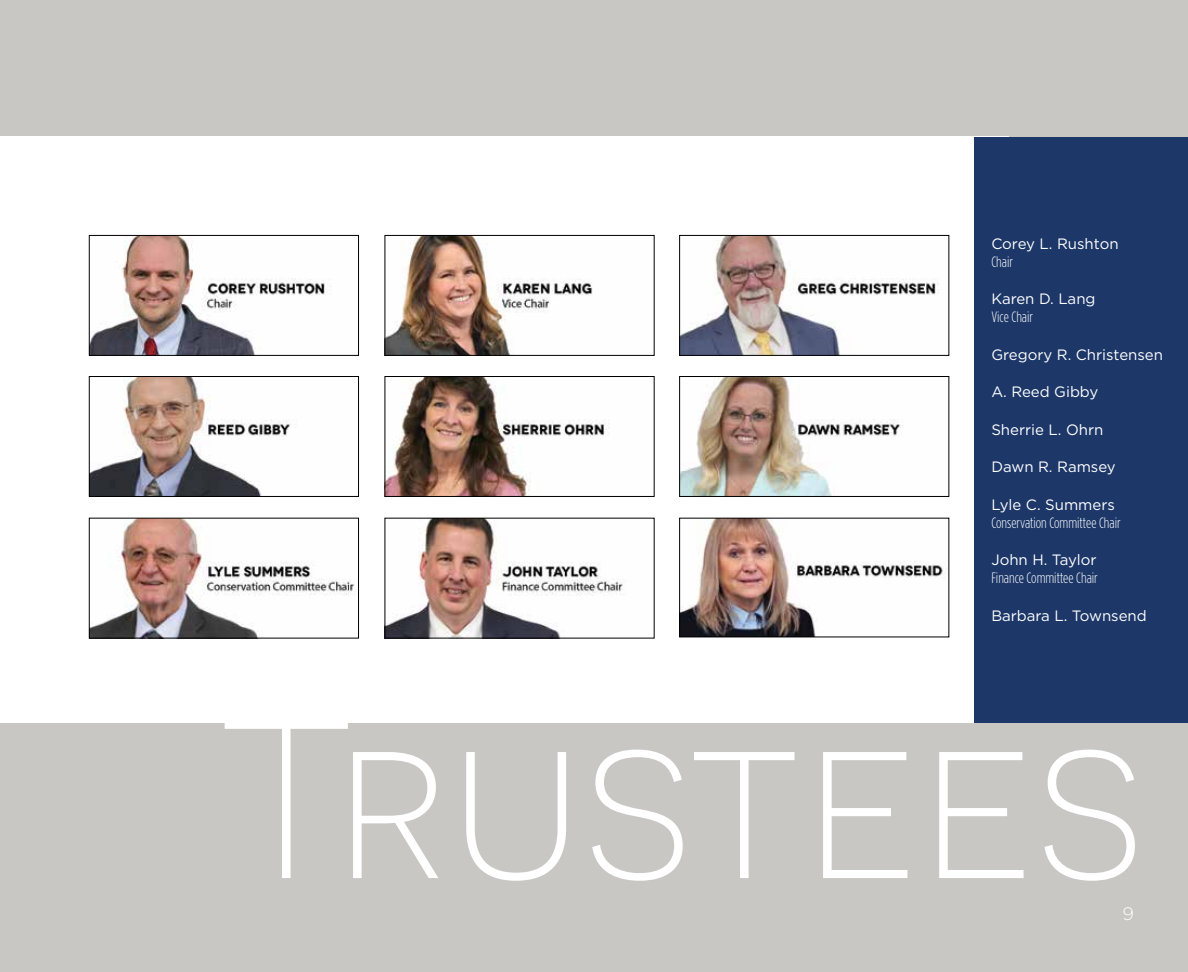
<style>
.page{position:relative;width:1188px;height:972px;background:#c9c7c4}
.page>*{position:absolute;margin:0;border:0;box-sizing:border-box;transform-origin:0 0}
.t1{font:300 225px "Novecentosanswide";color:#fff}
.t2{font:300 18px "Gotham";color:#fff}
.t3{font:15px "Gotham";color:#fff}
.t4{font:300 15px "Gotham Condensed";color:#fff}
</style>
<div class="page">
<div style="left:0;top:136px;width:1009px;height:587px;background:#fff"></div>
<div style="left:974px;top:137px;width:214px;height:586px;background:#1c3768"></div>
<img style="left:387px;top:520px;width:236px;height:116px">
<div style="left:385px;top:518px;width:270px;height:120px;border:1px solid #000"></div>
<img style="left:91px;top:520px;width:264px;height:116px">
<div style="left:89px;top:518px;width:270px;height:120px;border:1px solid #000"></div>
<img style="left:681px;top:378px;width:221px;height:117px">
<div style="left:679px;top:376px;width:270px;height:121px;border:1px solid #000"></div>
<img style="left:387px;top:378px;width:222px;height:117px">
<div style="left:385px;top:376px;width:270px;height:121px;border:1px solid #000"></div>
<img style="left:91px;top:378px;width:206px;height:117px">
<div style="left:89px;top:376px;width:270px;height:121px;border:1px solid #000"></div>
<img style="left:681px;top:237px;width:258px;height:117px">
<div style="left:679px;top:235px;width:270px;height:121px;border:1px solid #000"></div>
<img style="left:387px;top:237px;width:206px;height:117px">
<div style="left:385px;top:235px;width:270px;height:121px;border:1px solid #000"></div>
<img style="left:91px;top:237px;width:240px;height:117px">
<div style="left:89px;top:235px;width:270px;height:121px;border:1px solid #000"></div>
<img style="left:681px;top:520px;width:263px;height:115px">
<div style="left:679px;top:518px;width:270px;height:119px;border:1px solid #000"></div>
<p class="t3" style="left:991px;top:234px;width:129px">Corey L. Rushton</p>
<p class="t4" style="left:991px;top:254px;width:23px">Chair</p>
<p class="t3" style="left:991px;top:289px;width:106px">Karen D. Lang</p>
<p class="t4" style="left:991px;top:309px;width:43px">Vice Chair</p>
<p class="t3" style="left:991px;top:345px;width:173px">Gregory R. Christensen</p>
<p class="t3" style="left:991px;top:382px;width:109px">A. Reed Gibby</p>
<p class="t3" style="left:991px;top:420px;width:113px">Sherrie L. Ohrn</p>
<p class="t3" style="left:991px;top:457px;width:126px">Dawn R. Ramsey</p>
<p class="t3" style="left:991px;top:495px;width:125px">Lyle C. Summers</p>
<p class="t4" style="left:991px;top:515px;width:131px">Conservation Committee Chair</p>
<p class="t3" style="left:991px;top:550px;width:107px">John H. Taylor</p>
<p class="t4" style="left:991px;top:570px;width:108px">Finance Committee Chair</p>
<p class="t3" style="left:991px;top:606px;width:157px">Barbara L. Townsend</p>
<h1 class="t1" style="left:216px;top:671px;width:929px">Trustees</h1>
<p class="t2" style="left:1122px;top:902px;width:13px">9</p>
</div>
